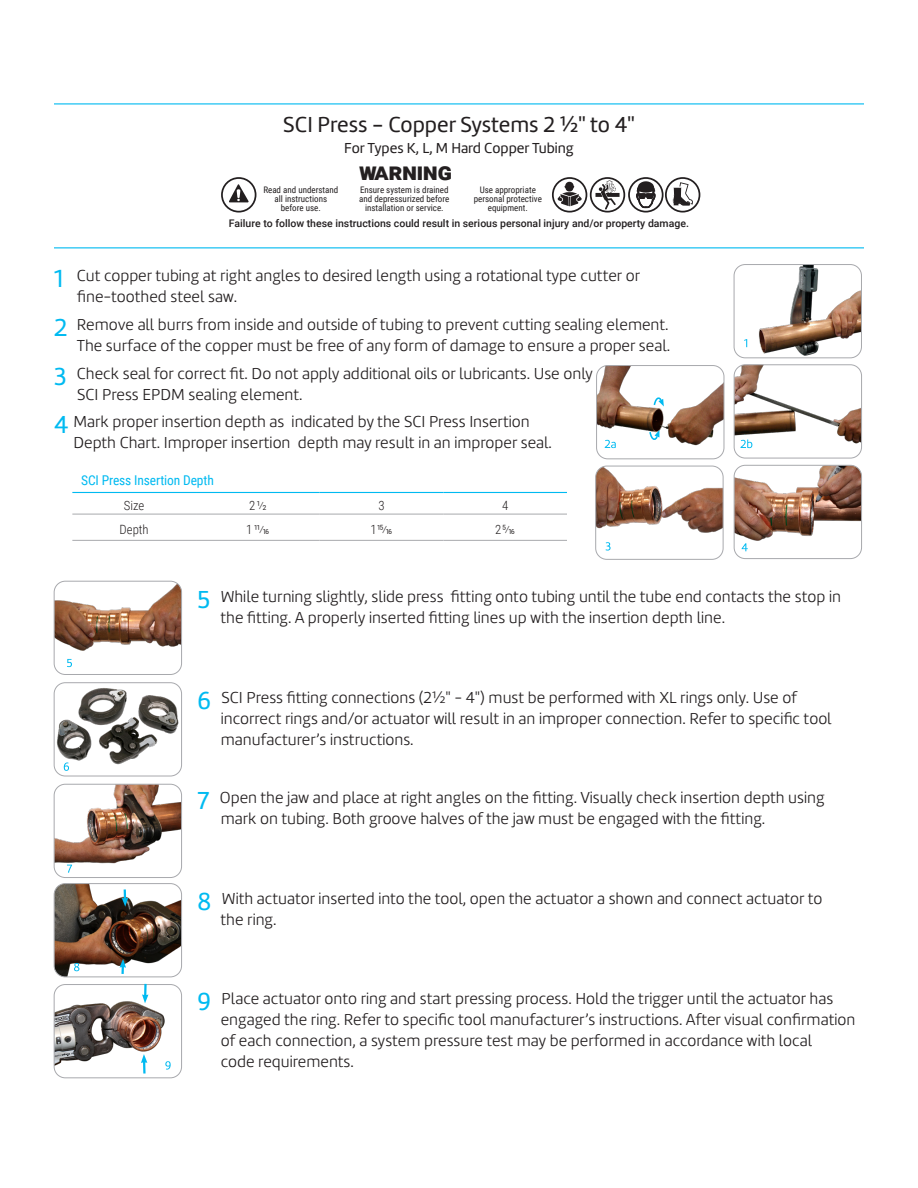
<style>
.page{position:relative;width:918px;height:1188px;background:#fff}
.page>*{position:absolute;margin:0;border:0;box-sizing:border-box;transform-origin:0 0}
.t1{font:900 24px "Roboto";color:#231f20}
.t2{font:22.5px "Marine";color:#231f20}
.Installation_Instruc{font:300 16.5px/21px "Marine";color:#231f20}
.t3{font:15px "Marine";color:#231f20}
._3_Header{font:13.5px "Roboto Condensed";letter-spacing:-.01em;color:#00baf1}
.Chart_Data{font:300 12.75px "Roboto Condensed";color:#231f20}
.t4{font:500 10.5px "Roboto";color:#231f20}
.t5{font:9px/9px "Roboto Condensed";color:#231f20;text-align:center}
.s1{font-weight:400;font-size:25.5px;color:#00baf1}
</style>
<div class="page">
<hr style="left:54px;top:247px;width:810px;height:1px;background:#00baf1">
<img style="left:740px;top:265px;width:121px;height:93px">
<div style="left:734px;top:264px;width:128px;height:94px;border:1px solid #a8a9ad;border-radius:11px"></div>
<hr style="left:72px;top:514px;width:124px;height:1px;background:#a8a9ad">
<hr style="left:196px;top:514px;width:124px;height:1px;background:#a8a9ad">
<hr style="left:320px;top:514px;width:123px;height:1px;background:#a8a9ad">
<hr style="left:443px;top:514px;width:124px;height:1px;background:#a8a9ad">
<hr style="left:72px;top:540px;width:124px;height:1px;background:#a8a9ad">
<hr style="left:196px;top:540px;width:124px;height:1px;background:#a8a9ad">
<hr style="left:320px;top:540px;width:123px;height:1px;background:#a8a9ad">
<hr style="left:443px;top:540px;width:124px;height:1px;background:#a8a9ad">
<hr style="left:72px;top:492px;width:124px;height:1px;background:#00baf1">
<hr style="left:196px;top:492px;width:124px;height:1px;background:#00baf1">
<hr style="left:320px;top:492px;width:123px;height:1px;background:#00baf1">
<hr style="left:443px;top:492px;width:124px;height:1px;background:#00baf1">
<svg style="left:221px;top:177px;width:480px;height:36px"></svg>
<hr style="left:54px;top:103px;width:810px;height:1px;background:#00baf1">
<img style="left:734px;top:365px;width:128px;height:93px">
<div style="left:734px;top:365px;width:128px;height:93px;border:1px solid #a8a9ad;border-radius:11px"></div>
<img style="left:597px;top:366px;width:127px;height:93px">
<div style="left:596px;top:365px;width:128px;height:94px;border:1px solid #a8a9ad;border-radius:11px"></div>
<svg style="left:653px;top:397px;width:11px;height:10px"></svg>
<svg style="left:648px;top:430px;width:11px;height:11px"></svg>
<svg style="left:605px;top:440px;width:11px;height:8px"></svg>
<svg style="left:741px;top:440px;width:11px;height:8px"></svg>
<img style="left:596px;top:466px;width:127px;height:93px">
<div style="left:596px;top:466px;width:127px;height:94px;border:1px solid #a8a9ad;border-radius:11px"></div>
<svg style="left:606px;top:542px;width:5px;height:9px"></svg>
<img style="left:734px;top:465px;width:128px;height:94px">
<div style="left:734px;top:465px;width:128px;height:94px;border:1px solid #a8a9ad;border-radius:11px"></div>
<svg style="left:742px;top:543px;width:6px;height:8px"></svg>
<svg style="left:744px;top:339px;width:3px;height:8px"></svg>
<img style="left:54px;top:784px;width:128px;height:94px">
<div style="left:54px;top:784px;width:128px;height:94px;border:1px solid #a8a9ad;border-radius:11px"></div>
<img style="left:54px;top:581px;width:128px;height:93px">
<div style="left:54px;top:581px;width:128px;height:94px;border:1px solid #a8a9ad;border-radius:11px"></div>
<img style="left:54px;top:684px;width:128px;height:83px">
<div style="left:54px;top:683px;width:128px;height:93px;border:1px solid #a8a9ad;border-radius:11px"></div>
<svg style="left:64px;top:762px;width:5px;height:9px"></svg>
<img style="left:54px;top:884px;width:128px;height:93px">
<div style="left:54px;top:883px;width:128px;height:94px;border:1px solid #a8a9ad;border-radius:11px"></div>
<svg style="left:74px;top:963px;width:5px;height:8px"></svg>
<svg style="left:120px;top:959px;width:6px;height:15px"></svg>
<svg style="left:122px;top:889px;width:6px;height:18px"></svg>
<img style="left:54px;top:985px;width:128px;height:93px">
<div style="left:54px;top:984px;width:128px;height:94px;border:1px solid #a8a9ad;border-radius:11px"></div>
<svg style="left:165px;top:1061px;width:6px;height:9px"></svg>
<svg style="left:141px;top:1054px;width:6px;height:20px"></svg>
<svg style="left:142px;top:984px;width:6px;height:19px"></svg>
<p class="t2" style="left:283px;top:110px;width:353px">SCI Press - Copper Systems 2 ¾" to 4"</p>
<p class="t3" style="left:344px;top:138px;width:231px">For Types K, L, M Hard Copper Tubing</p>
<p class="t1" style="left:359px;top:154px;width:94px">WARNING</p>
<p class="t5" style="left:263px;top:185px;width:77px">Read and understand all instructions before use.</p>
<p class="t5" style="left:359px;top:185px;width:92px">Ensure system is drained and depressurized before installation or service.</p>
<p class="t5" style="left:474px;top:185px;width:70px">Use appropriate personal protective equipment.</p>
<p class="t4" style="left:229px;top:216px;width:461px">Failure to follow these instructions could result in serious personal injury and/or property damage.</p>
<p class="Installation_Instruc" style="left:77px;top:265px;width:565px;text-indent:-23px"><span class="s1">1</span> Cut copper tubing at right angles to desired length using a rotational type cutter or fine-toothed steel saw.</p>
<p class="Installation_Instruc" style="left:54px;top:314px;width:618px;text-align:right"><span class="s1">2</span> Remove all burrs from inside and outside of tubing to prevent cutting sealing element.<br>The surface of the copper must be free of any form of damage to ensure a proper seal.</p>
<p class="Installation_Instruc" style="left:77px;top:363px;width:517px;text-indent:-23px"><span class="s1">3</span> Check seal for correct fit. Do not apply additional oils or lubricants. Use only<br>SCI Press EPDM sealing element.</p>
<p class="Installation_Instruc" style="left:74px;top:411px;width:480px;text-indent:-20px"><span class="s1">4</span> Mark proper insertion depth as indicated by the SCI Press Insertion<br>Depth Chart. Improper insertion depth may result in an improper seal.</p>
<p class="_3_Header" style="left:81px;top:471px;width:134px">SCI Press Insertion Depth</p>
<p class="Chart_Data" style="left:124px;top:497px;width:22px">Size</p>
<p class="Chart_Data" style="left:249px;top:497px;width:19px">2 1/2</p>
<p class="Chart_Data" style="left:378px;top:497px;width:8px">3</p>
<p class="Chart_Data" style="left:502px;top:497px;width:8px">4</p>
<p class="Chart_Data" style="left:120px;top:520px;width:31px">Depth</p>
<p class="Chart_Data" style="left:246px;top:520px;width:25px">1 11/16</p>
<p class="Chart_Data" style="left:371px;top:520px;width:23px">1 15/16</p>
<p class="Chart_Data" style="left:495px;top:520px;width:21px">2 5/16</p>
<p class="Installation_Instruc" style="left:221px;top:586px;width:622px;text-indent:-23px"><span class="s1">5</span> While turning slightly, slide press fitting onto tubing until the tube end contacts the stop in the fitting. A properly inserted fitting lines up with the insertion depth line.</p>
<p class="Installation_Instruc" style="left:221px;top:687px;width:612px;text-indent:-23px"><span class="s1">6</span> SCI Press fitting connections (2½" - 4") must be performed with XL rings only. Use of incorrect rings and/or actuator will result in an improper connection. Refer to specific tool manufacturer’s instructions.</p>
<p class="Installation_Instruc" style="left:221px;top:787px;width:605px;text-indent:-23px"><span class="s1">7</span> Open the jaw and place at right angles on the fitting. Visually check insertion depth using mark on tubing. Both groove halves of the jaw must be engaged with the fitting.</p>
<p class="Installation_Instruc" style="left:221px;top:888px;width:603px;text-indent:-23px"><span class="s1">8</span> With actuator inserted into the tool, open the actuator a shown and connect actuator to the ring.</p>
<p class="Installation_Instruc" style="left:221px;top:988px;width:636px;text-indent:-23px"><span class="s1">9</span> Place actuator onto ring and start pressing process. Hold the trigger until the actuator has engaged the ring. Refer to specific tool manufacturer’s instructions. After visual confirmation of each connection, a system pressure test may be performed in accordance with local<br>code requirements.</p>
</div>
